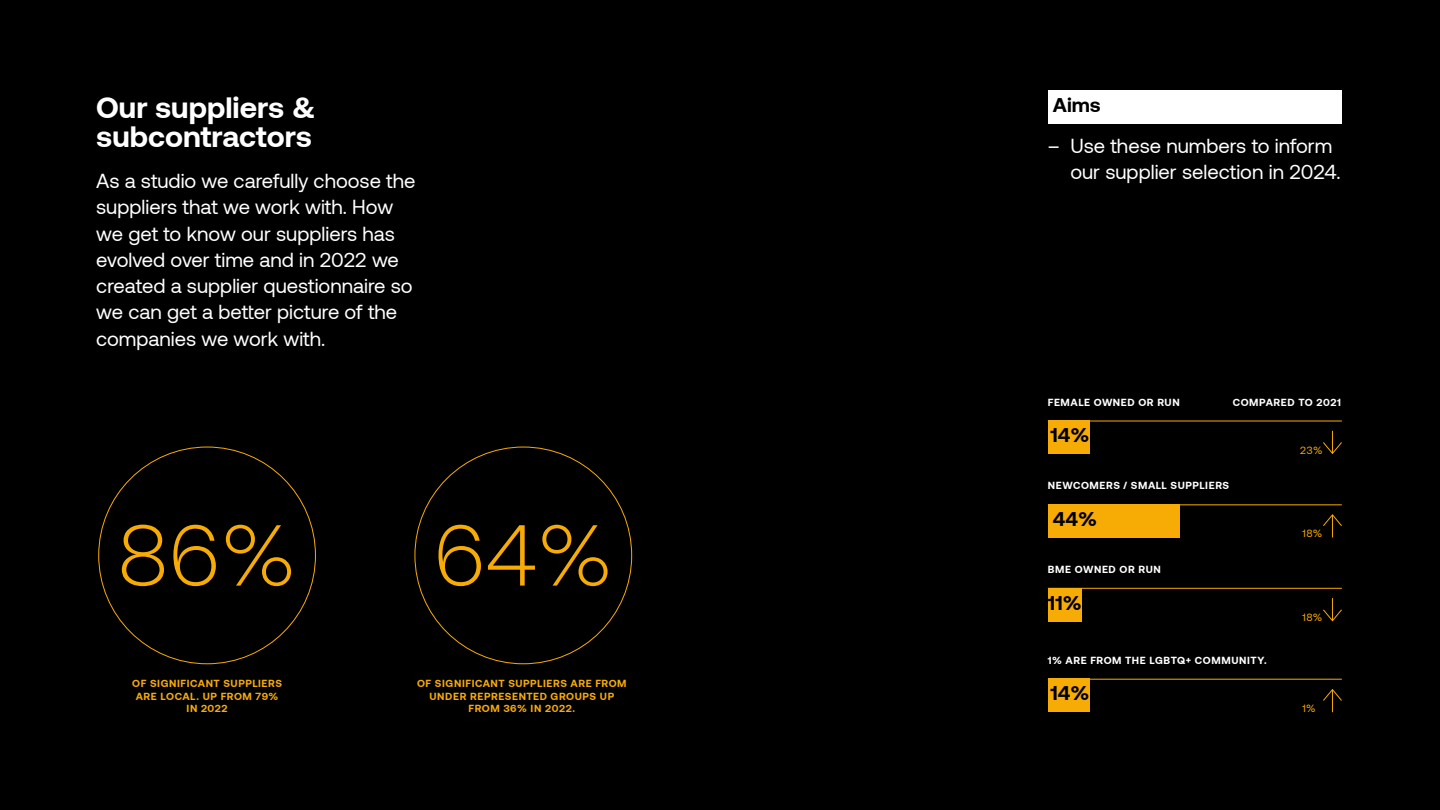
<style>
.page{position:relative;width:1440px;height:810px;background:#000}
.page>*{position:absolute;margin:0;border:0;box-sizing:border-box;transform-origin:0 0}
.t1{font:300 86.25px "Aeonik";color:#f7ab05}
.t2{font:700 30px/28.5px "Aeonik";color:#fff}
.t3{font:20.25px/26.2px "Aeonik";color:#fff}
.t4{font:700 20.25px "Aeonik";color:#000}
.t5{font:700 10.5px/12.6px "Aeonik";letter-spacing:.055em;color:#f7ab05;text-align:center}
.t6{font:700 10.5px "Aeonik";letter-spacing:.055em;color:#fff}
.t7{font:10.5px "Aeonik";color:#f7ab05}
</style>
<div class="page">
<div style="left:1048px;top:90px;width:294px;height:33px;background:#fff"></div>
<hr style="left:1048px;top:421px;width:294px;height:1px;background:#f7ab05">
<div style="left:1048px;top:421px;width:42px;height:33px;background:#f7ab05"></div>
<div style="left:1048px;top:678px;width:42px;height:34px;background:#f7ab05"></div>
<svg style="left:1323px;top:431px;width:19px;height:23px"></svg>
<div style="left:1048px;top:505px;width:132px;height:33px;background:#f7ab05"></div>
<hr style="left:1048px;top:504px;width:294px;height:1px;background:#f7ab05">
<svg style="left:1323px;top:514px;width:19px;height:23px"></svg>
<div style="left:1048px;top:588px;width:34px;height:34px;background:#f7ab05"></div>
<hr style="left:1048px;top:588px;width:294px;height:1px;background:#f7ab05">
<hr style="left:1048px;top:679px;width:294px;height:1px;background:#f7ab05">
<svg style="left:1323px;top:598px;width:19px;height:24px"></svg>
<svg style="left:1323px;top:689px;width:19px;height:23px"></svg>
<h2 class="t2" style="left:96px;top:93px;width:221px">Our suppliers &amp; subcontractors</h2>
<p class="t3" style="left:96px;top:168px;width:321px">As a studio we carefully choose the suppliers that we work with. How we get to know our suppliers has evolved over time and in 2022 we created a supplier questionnaire so we can get a better picture of the companies we work with.</p>
<h1 class="t1" style="left:117px;top:508px;width:181px">86%</h1>
<h1 class="t1" style="left:434px;top:508px;width:181px">64%</h1>
<p class="t5" style="left:132px;top:677px;width:151px">OF SIGNIFICANT SUPPLIERS<br>ARE LOCAL. UP FROM 79%<br>IN 2022</p>
<p class="t5" style="left:417px;top:677px;width:211px">OF SIGNIFICANT SUPPLIERS ARE FROM<br>UNDER REPRESENTED GROUPS UP<br>FROM 36% IN 2022.</p>
<p class="t4" style="left:1053px;top:93px;width:50px">Aims</p>
<p class="t3" style="left:1070px;top:133px;width:272px;text-indent:-22px">– Use these numbers to inform our supplier selection in 2024.</p>
<p class="t6" style="left:1048px;top:396px;width:133px">FEMALE OWNED OR RUN</p>
<p class="t6" style="left:1233px;top:396px;width:110px">COMPARED TO 2021</p>
<p class="t4" style="left:1050px;top:424px;width:41px">14%</p>
<p class="t6" style="left:1048px;top:480px;width:183px">NEWCOMERS / SMALL SUPPLIERS</p>
<p class="t4" style="left:1053px;top:508px;width:46px">44%</p>
<p class="t6" style="left:1048px;top:563px;width:114px">BME OWNED OR RUN</p>
<p class="t4" style="left:1048px;top:591px;width:35px">11%</p>
<p class="t6" style="left:1048px;top:654px;width:220px">1% ARE FROM THE LGBTQ+ COMMUNITY.</p>
<p class="t4" style="left:1050px;top:681px;width:41px">14%</p>
<p class="t7" style="left:1300px;top:445px;width:24px">23%</p>
<p class="t7" style="left:1302px;top:528px;width:22px">18%</p>
<p class="t7" style="left:1302px;top:612px;width:22px">18%</p>
<p class="t7" style="left:1302px;top:703px;width:15px">1%</p>
</div>
